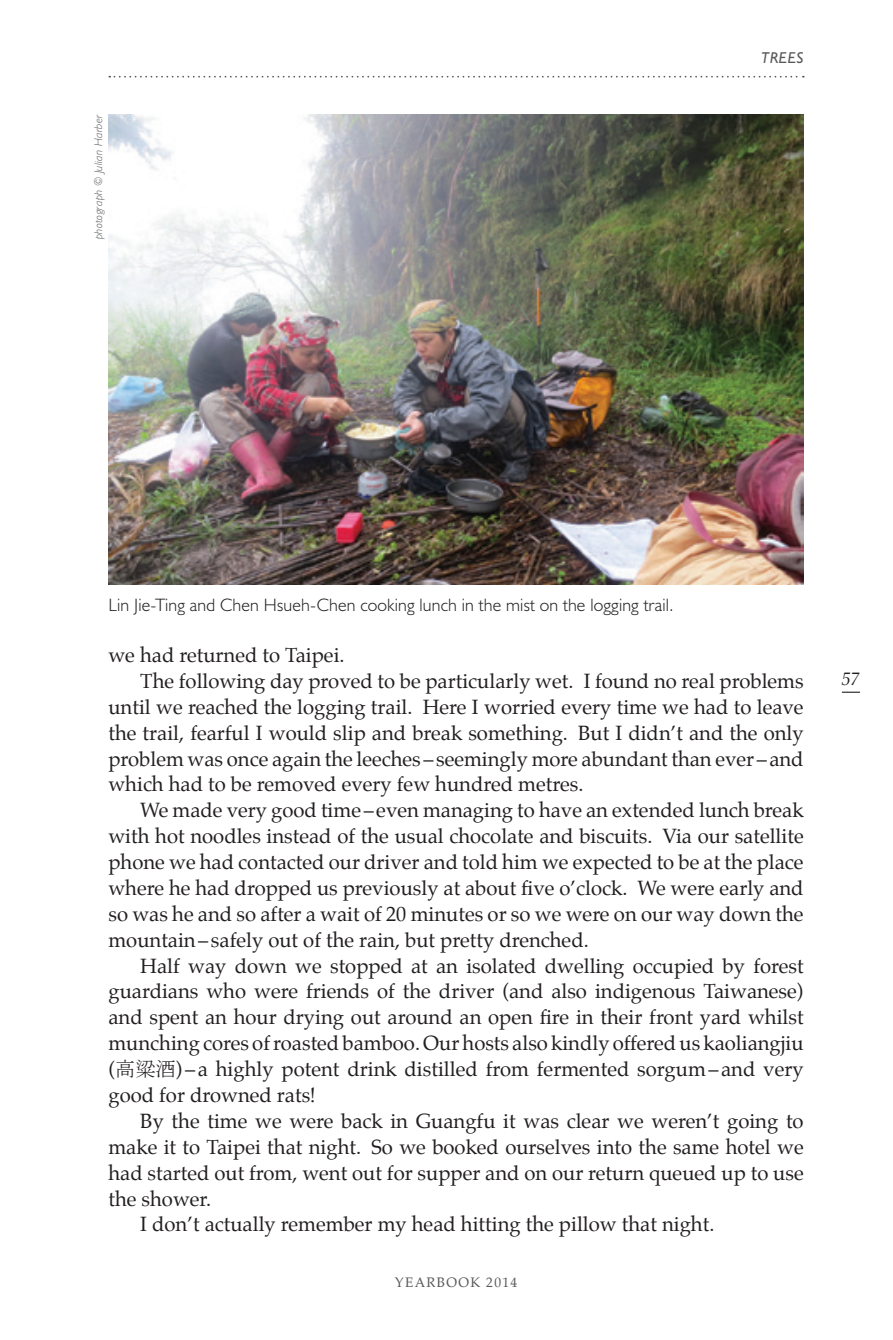
<style>
.page{position:relative;width:893px;height:1340px;background:#fff}
.page>*{position:absolute;margin:0;border:0;box-sizing:border-box;transform-origin:0 0}
.t1{font:20.25px/25.9px "Palatino";color:#231f20;text-align:justify}
.Caption__style_ref{font:300 18px "Humanist 521 BT";letter-spacing:.01em;color:#231f20}
.t2{font:italic 18px "Palatino";color:#231f20}
.t3{font:italic 15.75px "Humanist 521 BT";letter-spacing:.05em;color:#57585a}
.t4{font:13.5px "Palatino";letter-spacing:.1em;color:#57585a}
.t5{font:italic 300 11.25px "Humanist 521 BT";letter-spacing:.03em;color:#57585a}
.s1{font-family:"MS Mincho"}
</style>
<div class="page">
<svg style="left:842px;top:691px;width:18px;height:1px"></svg>
<svg style="left:109px;top:76px;width:695px;height:2px"></svg>
<img style="left:108px;top:115px;width:696px;height:469px">
<p class="t5" style="left:91px;top:239px;width:126px;rotate:-90deg">photograph © Julian Harber</p>
<p class="t3" style="left:761px;top:48px;width:44px">TREES</p>
<p class="Caption__style_ref" style="left:108px;top:593px;width:567px">Lin Jie-Ting and Chen Hsueh-Chen cooking lunch in the mist on the logging trail.</p>
<p class="t1" style="left:108px;top:642px;width:238px">we had returned to Taipei.</p>
<p class="t1" style="left:108px;top:668px;width:697px;text-indent:32px">The following day proved to be particularly wet. I found no real problems until we reached the logging trail. Here I worried every time we had to leave the trail, fearful I would slip and break something. But I didn’t and the only problem was once again the leeches – seemingly more abundant than ever –and which had to be removed every few hundred metres.</p>
<p class="t1" style="left:108px;top:797px;width:697px;text-indent:32px">We made very good time–even managing to have an extended lunch break with hot noodles instead of the usual chocolate and biscuits. Via our satellite phone we had contacted our driver and told him we expected to be at the place where he had dropped us previously at about five o’clock. We were early and so was he and so after a wait of 20 minutes or so we were on our way down the mountain–safely out of the rain, but pretty drenched.</p>
<p class="t1" style="left:108px;top:952px;width:697px;text-indent:32px">Half way down we stopped at an isolated dwelling occupied by forest guardians who were friends of the driver (and also indigenous Taiwanese) and spent an hour drying out around an open fire in their front yard whilst munching cores of roasted bamboo. Our hosts also kindly offered us kaoliangjiu (<span class="s1">高粱酒</span>) –a highly potent drink distilled from fermented sorgum–and very good for drowned rats!</p>
<p class="t1" style="left:108px;top:1107px;width:697px;text-indent:32px">By the time we were back in Guangfu it was clear we weren’t going to make it to Taipei that night. So we booked ourselves into the same hotel we had started out from, went out for supper and on our return queued up to use the shower.</p>
<p class="t1" style="left:140px;top:1211px;width:576px">I don’t actually remember my head hitting the pillow that night.</p>
<p class="t4" style="left:395px;top:1271px;width:124px">YEARBOOK 2014</p>
<p class="t2" style="left:842px;top:665px;width:19px">57</p>
</div>
